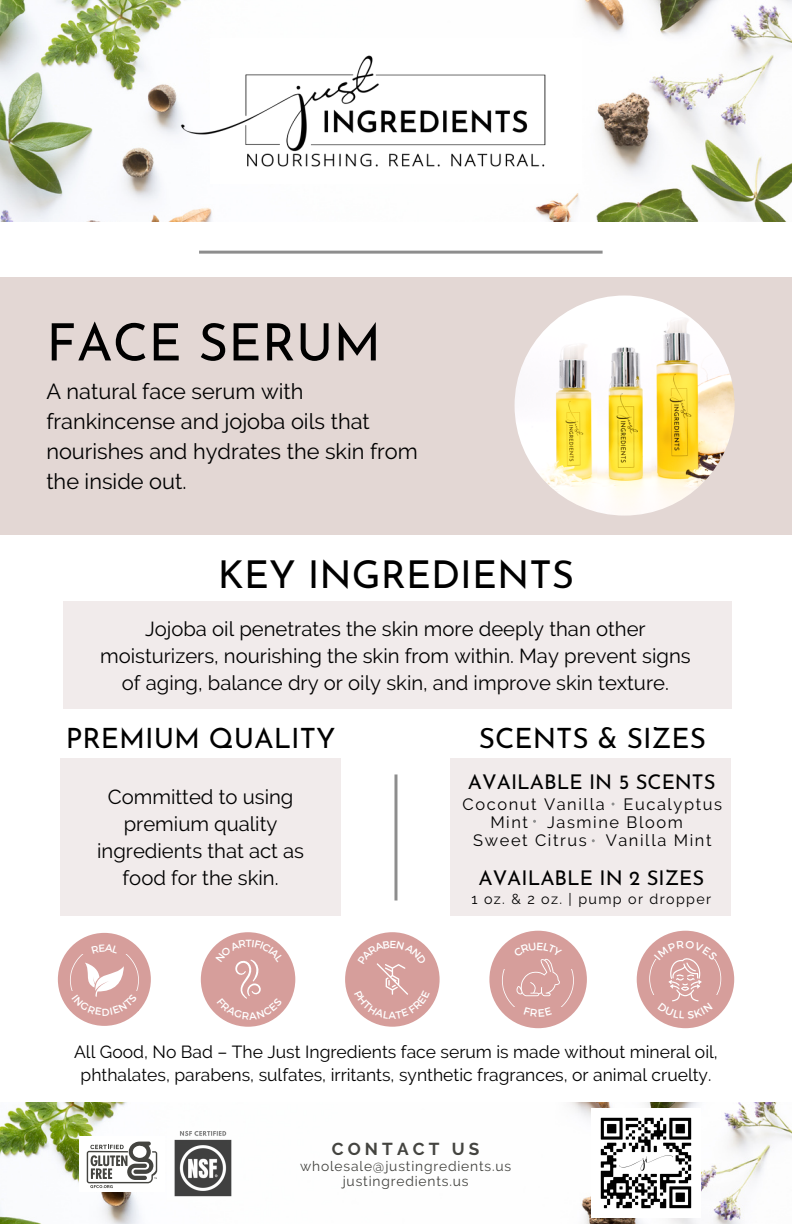
<style>
.page{position:relative;width:792px;height:1224px;background:#fff}
.page>*{position:absolute;margin:0;border:0;box-sizing:border-box;transform-origin:0 0}
.t1{font:51.4px "Josefin Sans";color:#000}
.t2{font:38.4px "Josefin Sans";color:#000}
.t3{font:28px "Josefin Sans";color:#000}
.t4{font:21.8px/30px "Raleway";color:#000}
.t5{font:20.4px "Josefin Sans";color:#000}
.t6{font:20.2px/27px "Raleway";color:#000;text-align:center}
.t7{font:17.4px/23.4px "Raleway";color:#000;text-align:center}
.t8{font:700 17.2px "Raleway";letter-spacing:.24em;color:#444440}
.t9{font:16.4px "Raleway";letter-spacing:.095em;color:#000}
.t10{font:14.2px "Raleway";letter-spacing:.095em;color:#000}
.t11{font:13.8px "Raleway";letter-spacing:.06em;color:#444440}
.t12{font:10.4px "Montserrat";color:#fff}
</style>
<div class="page">
<div style="left:0;top:277px;width:792px;height:258px;background:#e3d7d4"></div>
<div style="left:637px;top:931px;width:97px;height:97px;background:#d69e9b;border-radius:50%"></div>
<div style="left:489px;top:931px;width:98px;height:97px;background:#d69e9b;border-radius:50%"></div>
<div style="left:58px;top:933px;width:93px;height:93px;background:#d69e9b;border-radius:50%"></div>
<div style="left:345px;top:932px;width:95px;height:95px;background:#d69e9b;border-radius:50%"></div>
<div style="left:201px;top:932px;width:94px;height:95px;background:#d69e9b;border-radius:50%"></div>
<img style="left:0;top:0;width:792px;height:222px">
<div style="left:210px;top:39px;width:372px;height:145px;background:#fff"></div>
<img style="left:515px;top:296px;width:220px;height:220px;border-radius:50%">
<hr style="left:199px;top:251px;width:404px;height:3px;background:#8d8d8d">
<hr style="left:394px;top:774px;width:3px;height:127px;background:#8d8d8d">
<div style="left:60px;top:759px;width:281px;height:157px;background:#f0eaea"></div>
<div style="left:451px;top:759px;width:280px;height:157px;background:#f0eaea"></div>
<div style="left:63px;top:601px;width:669px;height:108px;background:#f0eaea"></div>
<img style="left:180px;top:52px;width:432px;height:123px">
<img style="left:0;top:1102px;width:791px;height:122px">
<img style="left:591px;top:1108px;width:110px;height:110px">
<div style="left:79px;top:1137px;width:86px;height:55px;background:#fff"></div>
<svg style="left:87px;top:1142px;width:70px;height:46px"></svg>
<img style="left:168px;top:1129px;width:70px;height:70px">
<svg style="left:649px;top:940px;width:72px;height:79px"></svg>
<svg style="left:502px;top:942px;width:72px;height:75px"></svg>
<svg style="left:70px;top:944px;width:69px;height:71px"></svg>
<svg style="left:354px;top:940px;width:76px;height:79px"></svg>
<svg style="left:216px;top:939px;width:67px;height:81px"></svg>
<p class="t1" style="left:46px;top:322px;width:336px">FACE SERUM</p>
<p class="t4" style="left:46px;top:376px;width:373px">A natural face serum with frankincense and jojoba oils that nourishes and hydrates the skin from the inside out.</p>
<p class="t2" style="left:218px;top:559px;width:358px">KEY INGREDIENTS</p>
<p class="t6" style="left:100px;top:615px;width:592px">Jojoba oil penetrates the skin more deeply than other moisturizers, nourishing the skin from within. May prevent signs of aging, balance dry or oily skin, and improve skin texture.</p>
<p class="t3" style="left:66px;top:727px;width:271px">PREMIUM QUALITY</p>
<p class="t6" style="left:97px;top:783px;width:209px">Committed to using premium quality ingredients that act as food for the skin.</p>
<p class="t12" style="left:388px;top:1008px;width:9px">A</p>
<p class="t3" style="left:479px;top:727px;width:229px">SCENTS &amp; SIZES</p>
<p class="t5" style="left:468px;top:774px;width:249px">AVAILABLE IN 5 SCENTS</p>
<p class="t9" style="left:463px;top:795px;width:261px">Coconut Vanilla Eucalyptus</p>
<p class="t9" style="left:490px;top:813px;width:194px">Mint Jasmine Bloom</p>
<p class="t9" style="left:473px;top:830px;width:240px">Sweet Citrus Vanilla Mint</p>
<p class="t5" style="left:478px;top:870px;width:227px">AVAILABLE IN 2 SIZES</p>
<p class="t10" style="left:472px;top:891px;width:241px">1 oz. &amp; 2 oz. | pump or dropper</p>
<p class="t7" style="left:74px;top:1040px;width:645px">All Good, No Bad – The Just Ingredients face serum is made without mineral oil, phthalates, parabens, sulfates, irritants, synthetic fragrances, or animal cruelty.</p>
<p class="t8" style="left:332px;top:1138px;width:149px">CONTACT US</p>
<p class="t11" style="left:300px;top:1158px;width:213px">wholesale@justingredients.us</p>
<p class="t11" style="left:343px;top:1173px;width:127px">justingredients.us</p>
</div>
